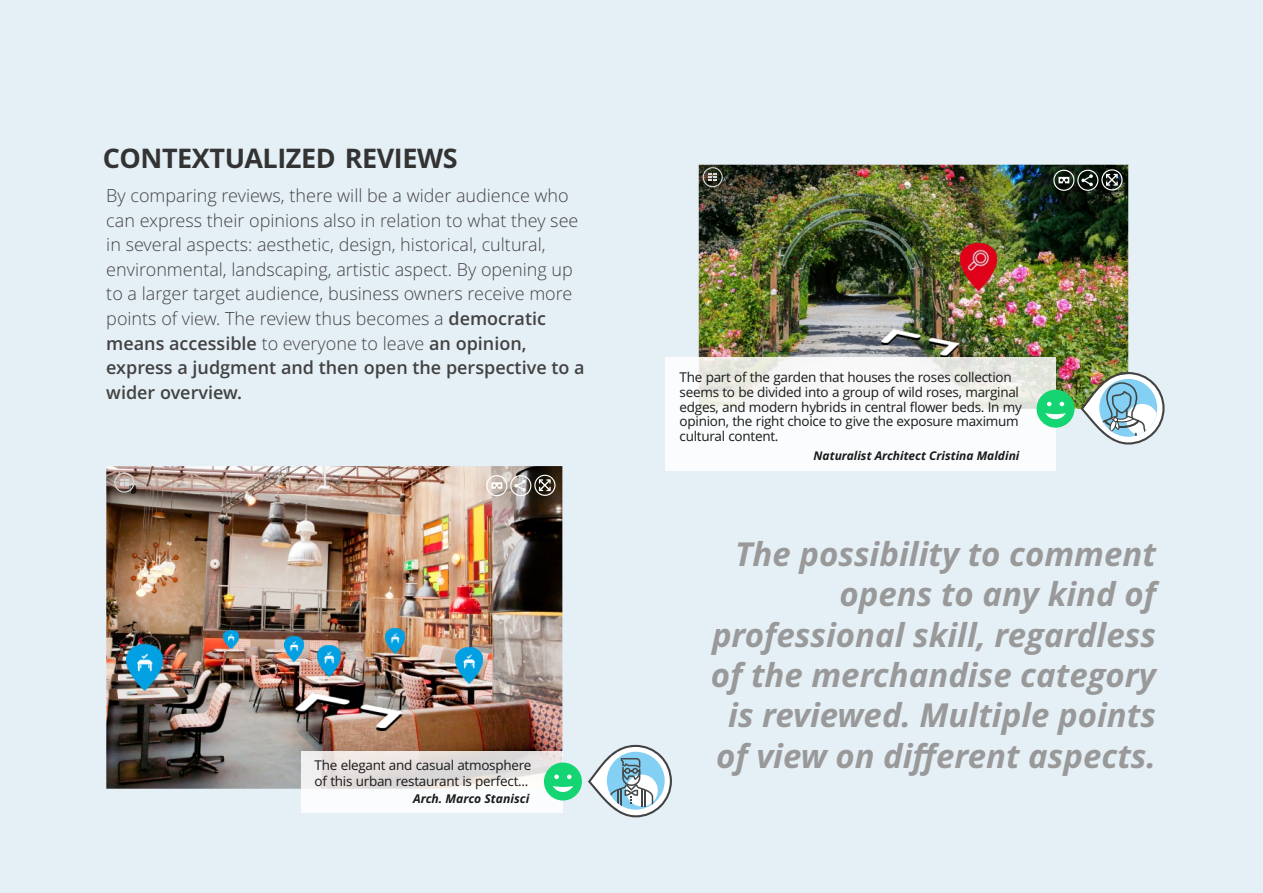
<style>
.page{position:relative;width:1263px;height:893px;background:#e5f0f6}
.page>*{position:absolute;margin:0;border:0;box-sizing:border-box;transform-origin:0 0}
.t1{font:italic 700 33px/40.3px "Open Sans";color:#999;text-align:right}
.t2{font:700 27px "Open Sans";letter-spacing:-.015em;color:#333}
.t3{font:300 18px/24.5px "Open Sans";color:#434242}
.t4{font:13.5px/14.7px "Open Sans";letter-spacing:-.02em;color:#1a1a1a}
.t5{font:italic 700 12.15px "Open Sans";color:#1a1a1a}
.t6{font:italic 700 12px "Open Sans";color:#1a1a1a}
.s1{font-weight:600}
</style>
<div class="page">
<img style="left:699px;top:165px;width:429px;height:244px">
<img style="left:875px;top:292px;width:89px;height:65px">
<svg style="left:1053px;top:169px;width:69px;height:22px;background:#474f47"></svg>
<svg style="left:703px;top:167px;width:20px;height:20px"></svg>
<img style="left:106px;top:466px;width:456px;height:323px">
<img style="left:385px;top:629px;width:20px;height:12px">
<img style="left:224px;top:630px;width:14px;height:19px">
<img style="left:455px;top:648px;width:27px;height:35px">
<img style="left:127px;top:645px;width:36px;height:46px">
<svg style="left:486px;top:475px;width:69px;height:21px"></svg>
<svg style="left:114px;top:473px;width:20px;height:20px"></svg>
<img style="left:287px;top:641px;width:121px;height:100px">
<img style="left:284px;top:636px;width:20px;height:26px">
<div style="left:665px;top:357px;width:390px;height:114px;background:#fff;opacity:.85"></div>
<div style="left:1036px;top:390px;width:38px;height:38px;background:#15d472;border-radius:50%"></div>
<svg style="left:1045px;top:413px;width:21px;height:6px"></svg>
<svg style="left:1047px;top:402px;width:4px;height:4px"></svg>
<svg style="left:1059px;top:402px;width:5px;height:4px"></svg>
<img style="left:1080px;top:372px;width:84px;height:73px">
<div style="left:301px;top:751px;width:262px;height:61px;background:#fff;opacity:.85"></div>
<div style="left:544px;top:762px;width:38px;height:38px;background:#15d472;border-radius:50%"></div>
<svg style="left:553px;top:786px;width:20px;height:6px"></svg>
<svg style="left:554px;top:774px;width:5px;height:5px"></svg>
<svg style="left:567px;top:774px;width:4px;height:5px"></svg>
<svg style="left:588px;top:745px;width:84px;height:72px"></svg>
<img style="left:960px;top:244px;width:36px;height:46px">
<h2 class="t2" style="left:103px;top:148px;width:356px">CONTEXTUALIZED REVIEWS</h2>
<p class="t3" style="left:106px;top:185px;width:480px">By comparing reviews, there will be a wider audience who can express their opinions also in relation to what they see in several aspects: aesthetic, design, historical, cultural, environmental, landscaping, artistic aspect. By opening up to a larger target audience, business owners receive more points of view. The review thus becomes a <span class="s1">democratic means accessible</span> to everyone to leave <span class="s1">an opinion, express a judgment and then open the perspective to a wider overview.</span></p>
<p class="t4" style="left:315px;top:758px;width:218px;line-height:16.5px">The elegant and casual atmosphere of this urban restaurant is perfect...</p>
<p class="t5" style="left:413px;top:793px;width:118px">Arch. Marco Stanisci</p>
<p class="t4" style="left:680px;top:371px;width:344px">The part of the garden that houses the roses collection seems to be divided into a group of wild roses, marginal edges, and modern hybrids in central flower beds. In my opinion, the right choice to give the exposure maximum cultural content.</p>
<p class="t6" style="left:813px;top:451px;width:207px">Naturalist Architect Cristina Maldini</p>
<h1 class="t1" style="left:711px;top:537px;width:447px">The possibility to comment opens to any kind of professional skill, regardless of the merchandise category is reviewed. Multiple points of view on different aspects.</h1>
</div>
